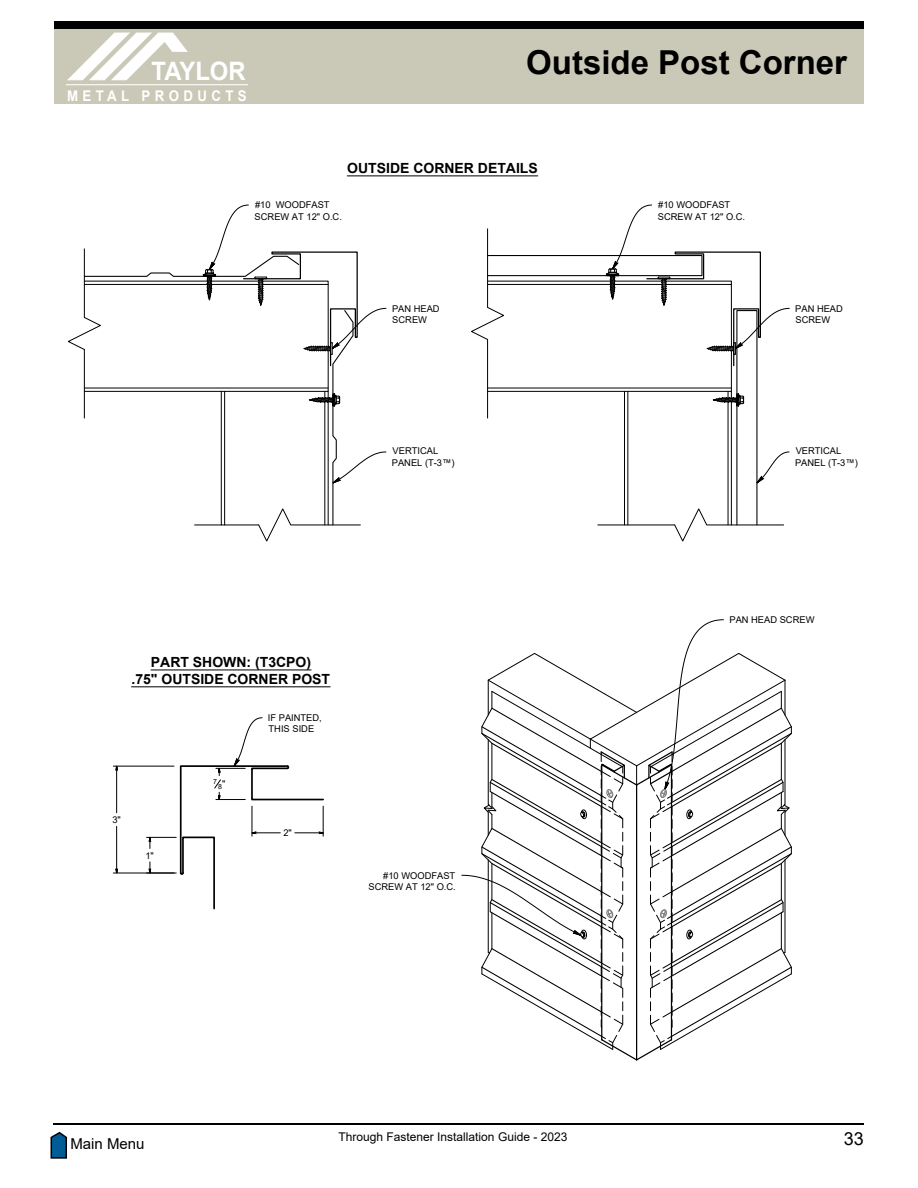
<style>
.page{position:relative;width:918px;height:1188px;background:#fff}
.page>*{position:absolute;margin:0;border:0;box-sizing:border-box;transform-origin:0 0}
.t1{font:700 33px "Arial";color:#000}
.t2{font:700 25.35px "Arial";color:#fff;scale:.94 1}
.t3{font:18px "Arial";color:#000}
.t4{font:15px "Arial";color:#000}
.t5{font:700 14.7px "Arial";letter-spacing:.33em;color:#fff;scale:.9 1}
.t6{font:700 13.95px/17px "Arial";color:#000;text-align:center}
.t7{font:12px "Arial";color:#000}
.t8{font:9.3px/11.2px "Arial";color:#000}
.t9{font:7.05px "Arial";color:#000}
</style>
<div class="page">
<div style="left:54px;top:21px;width:810px;height:9px;background:#000"></div>
<div style="left:54px;top:30px;width:810px;height:74px;background:#cac9b8"></div>
<hr style="left:54px;top:1123px;width:810px;height:1px;background:#000">
<svg style="left:50px;top:1131px;width:17px;height:28px"></svg>
<svg style="left:68px;top:33px;width:119px;height:47px"></svg>
<hr style="left:66px;top:84px;width:182px;height:1px;background:#fff">
<svg style="left:68px;top:204px;width:319px;height:338px"></svg>
<hr style="left:113px;top:873px;width:61px;height:1px;background:#000">
<hr style="left:113px;top:766px;width:61px;height:1px;background:#000">
<hr style="left:116px;top:826px;width:1px;height:44px;background:#000">
<hr style="left:116px;top:769px;width:1px;height:44px;background:#000">
<svg style="left:115px;top:868px;width:3px;height:6px"></svg>
<svg style="left:115px;top:765px;width:3px;height:6px"></svg>
<svg style="left:147px;top:717px;width:177px;height:193px"></svg>
<svg style="left:461px;top:619px;width:331px;height:442px"></svg>
<hr style="left:728px;top:402px;width:1px;height:123px;background:#000">
<hr style="left:624px;top:391px;width:1px;height:134px;background:#000">
<hr style="left:731px;top:402px;width:1px;height:123px;background:#000">
<hr style="left:627px;top:391px;width:1px;height:134px;background:#000">
<hr style="left:598px;top:525px;width:77px;height:1px;background:#000">
<svg style="left:674px;top:508px;width:110px;height:34px"></svg>
<hr style="left:487px;top:339px;width:1px;height:79px;background:#000">
<svg style="left:756px;top:451px;width:34px;height:34px"></svg>
<svg style="left:471px;top:204px;width:319px;height:205px"></svg>
<hr style="left:347px;top:176px;width:191px;height:1px;background:#000">
<hr style="left:151px;top:670px;width:160px;height:1px;background:#000">
<hr style="left:131px;top:687px;width:199px;height:1px;background:#000">
<h2 class="t2" style="left:152px;top:54px;width:102px">TAYLOR</h2>
<h3 class="t5" style="left:67px;top:86px;width:201px">METAL PRODUCTS</h3>
<h1 class="t1" style="left:526px;top:39px;width:322px">Outside Post Corner</h1>
<h3 class="t6" style="left:347px;top:160px;width:192px">OUTSIDE CORNER DETAILS</h3>
<p class="t8" style="left:255px;top:200px;width:89px">#10 WOODFAST<br>SCREW AT 12" O.C.</p>
<p class="t8" style="left:658px;top:200px;width:89px">#10 WOODFAST<br>SCREW AT 12" O.C.</p>
<p class="t8" style="left:392px;top:303px;width:49px">PAN HEAD<br>SCREW</p>
<p class="t8" style="left:795px;top:303px;width:49px">PAN HEAD<br>SCREW</p>
<p class="t8" style="left:392px;top:445px;width:64px">VERTICAL<br>PANEL (T-3™)</p>
<p class="t8" style="left:795px;top:445px;width:64px">VERTICAL<br>PANEL (T-3™)</p>
<p class="t8" style="left:729px;top:614px;width:87px">PAN HEAD SCREW</p>
<h3 class="t6" style="left:131px;top:654px;width:200px">PART SHOWN: (T3CPO)<br>.75" OUTSIDE CORNER POST</h3>
<p class="t8" style="left:112px;top:814px;width:10px">3"</p>
<p class="t8" style="left:145px;top:850px;width:10px">1"</p>
<p class="t9" style="left:213px;top:777px;width:5px">7</p>
<p class="t9" style="left:218px;top:782px;width:9px">8<sup>"</sup></p>
<p class="t8" style="left:268px;top:712px;width:55px">IF PAINTED,<br>THIS SIDE</p>
<p class="t8" style="left:283px;top:827px;width:10px">2"</p>
<p class="t8" style="left:369px;top:870px;width:89px;text-align:right">#10 WOODFAST<br>SCREW AT 12" O.C.</p>
<h3 class="t4" style="left:70px;top:1134px;width:76px">Main Menu</h3>
<p class="t7" style="left:339px;top:1128px;width:230px">Through Fastener Installation Guide - 2023</p>
<h3 class="t3" style="left:844px;top:1126px;width:22px">33</h3>
</div>
